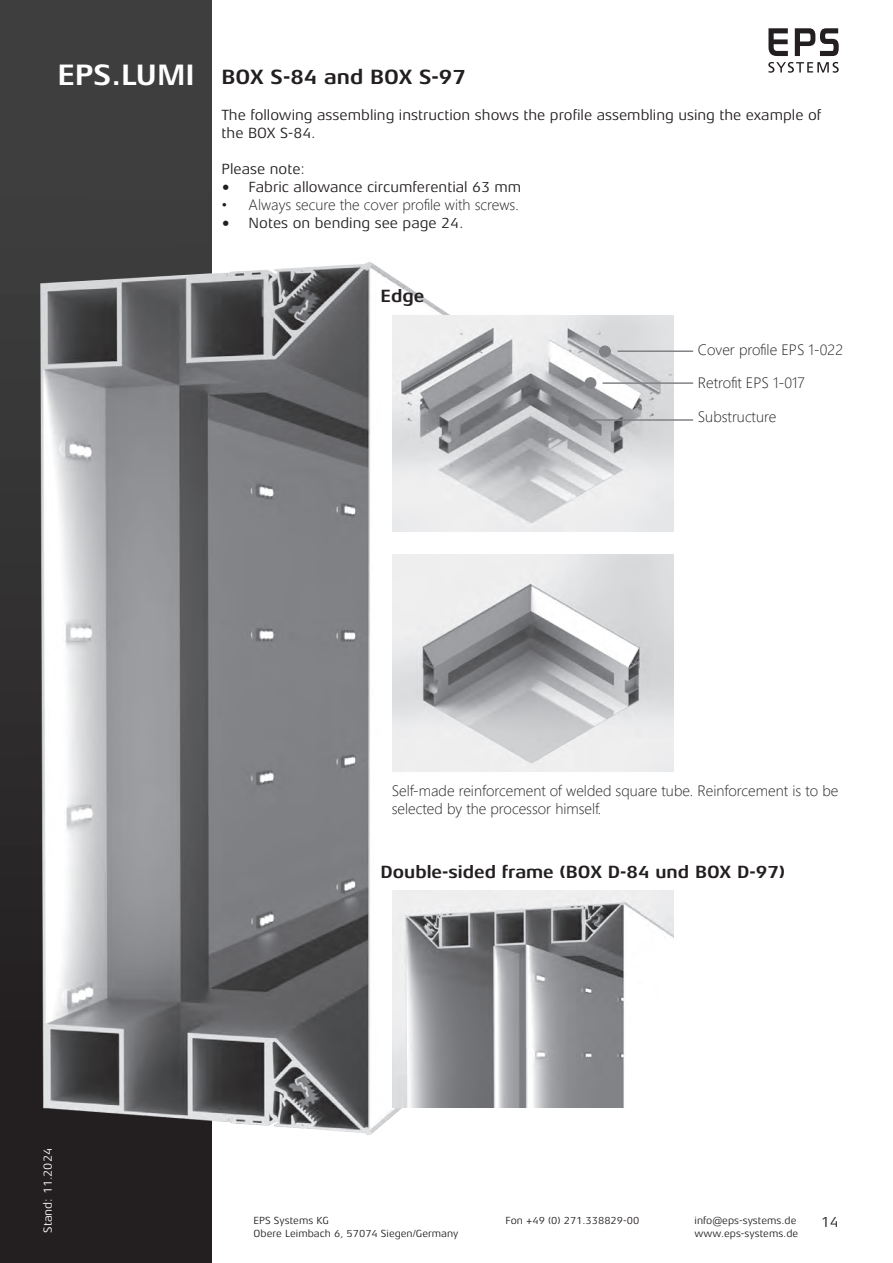
<style>
.page{position:relative;width:893px;height:1263px;background:#fff}
.page>*{position:absolute;margin:0;border:0;box-sizing:border-box;transform-origin:0 0}
.t1{font:700 30px "Aeonis LT Pro";color:#fff}
.t2{font:700 21px "Aeonis LT Pro";color:#231f20}
.t3{font:700 18px "Aeonis LT Pro";color:#231f20}
.t4{font:300 15px/18px "Segoe UI";color:#231f20}
.t5{font:15px/18px "Aeonis LT Pro";color:#231f20}
.t6{font:12px "Aeonis LT Pro";color:#fff}
.t7{font:10.5px "Aeonis LT Pro";color:#231f20}
</style>
<div class="page">
<div style="left:0;top:0;width:211px;height:1263px;background:linear-gradient(to bottom,#424344,#1f1b1c)"></div>
<svg style="left:768px;top:28px;width:20px;height:28px"></svg>
<svg style="left:795px;top:28px;width:44px;height:28px"></svg>
<svg style="left:768px;top:62px;width:71px;height:11px"></svg>
<img style="left:39px;top:252px;width:565px;height:896px">
<img style="left:393px;top:315px;width:280px;height:217px">
<div style="left:585px;top:378px;width:11px;height:11px;background:#808285;border-radius:50%"></div>
<div style="left:584px;top:377px;width:12px;height:12px;border:1px solid #808285;border-radius:50%"></div>
<div style="left:599px;top:346px;width:11px;height:11px;background:#808285;border-radius:50%"></div>
<div style="left:599px;top:345px;width:12px;height:12px;border:1px solid #808285;border-radius:50%"></div>
<hr style="left:618px;top:350px;width:75px;height:2px;background:#808285">
<hr style="left:602px;top:382px;width:91px;height:2px;background:#808285">
<div style="left:569px;top:415px;width:10px;height:11px;background:#808285;border-radius:50%"></div>
<div style="left:568px;top:415px;width:12px;height:12px;border:1px solid #808285;border-radius:50%"></div>
<hr style="left:593px;top:419px;width:100px;height:2px;background:#808285">
<img style="left:393px;top:555px;width:280px;height:217px">
<img style="left:393px;top:891px;width:280px;height:216px">
<h1 class="t1" style="left:57px;top:58px;width:139px">EPS.LUMI</h1>
<h2 class="t2" style="left:222px;top:65px;width:246px">BOX S-84 and BOX S-97</h2>
<p class="t5" style="left:222px;top:106px;width:601px">The following assembling instruction shows the profile assembling using the example of the BOX S-84.</p>
<p class="t5" style="left:222px;top:160px;width:85px">Please note:</p>
<p class="t5" style="left:222px;top:178px;width:301px">• Fabric allowance circumferential 63 mm</p>
<p class="t4" style="left:222px;top:194px;width:299px">• Always secure the cover profile with screws.</p>
<p class="t5" style="left:222px;top:214px;width:243px">• Notes on bending see page 24.</p>
<p class="t3" style="left:381px;top:286px;width:45px">Edge</p>
<p class="t4" style="left:698px;top:339px;width:147px">Cover profile EPS 1-022</p>
<p class="t4" style="left:698px;top:372px;width:109px">Retrofit EPS 1-017</p>
<p class="t4" style="left:698px;top:406px;width:80px">Substructure</p>
<p class="t6" style="left:41px;top:1233px;width:86px;rotate:-90deg">Stand: 11.2024</p>
<p class="t4" style="left:392px;top:780px;width:448px">Self-made reinforcement of welded square tube. Reinforcement is to be selected by the processor himself.</p>
<p class="t3" style="left:381px;top:862px;width:406px">Double-sided frame (BOX D-84 und BOX D-97)</p>
<p class="t7" style="left:254px;top:1215px;width:77px">EPS Systems KG</p>
<p class="t7" style="left:506px;top:1215px;width:135px">Fon +49 (0) 271.338829-00</p>
<p class="t7" style="left:695px;top:1215px;width:103px">info@eps-systems.de</p>
<p class="t7" style="left:254px;top:1227px;width:206px">Obere Leimbach 6, 57074 Siegen/Germany</p>
<p class="t7" style="left:695px;top:1227px;width:105px">www.eps-systems.de</p>
<p class="t5" style="left:821px;top:1213px;width:19px">14</p>
</div>
